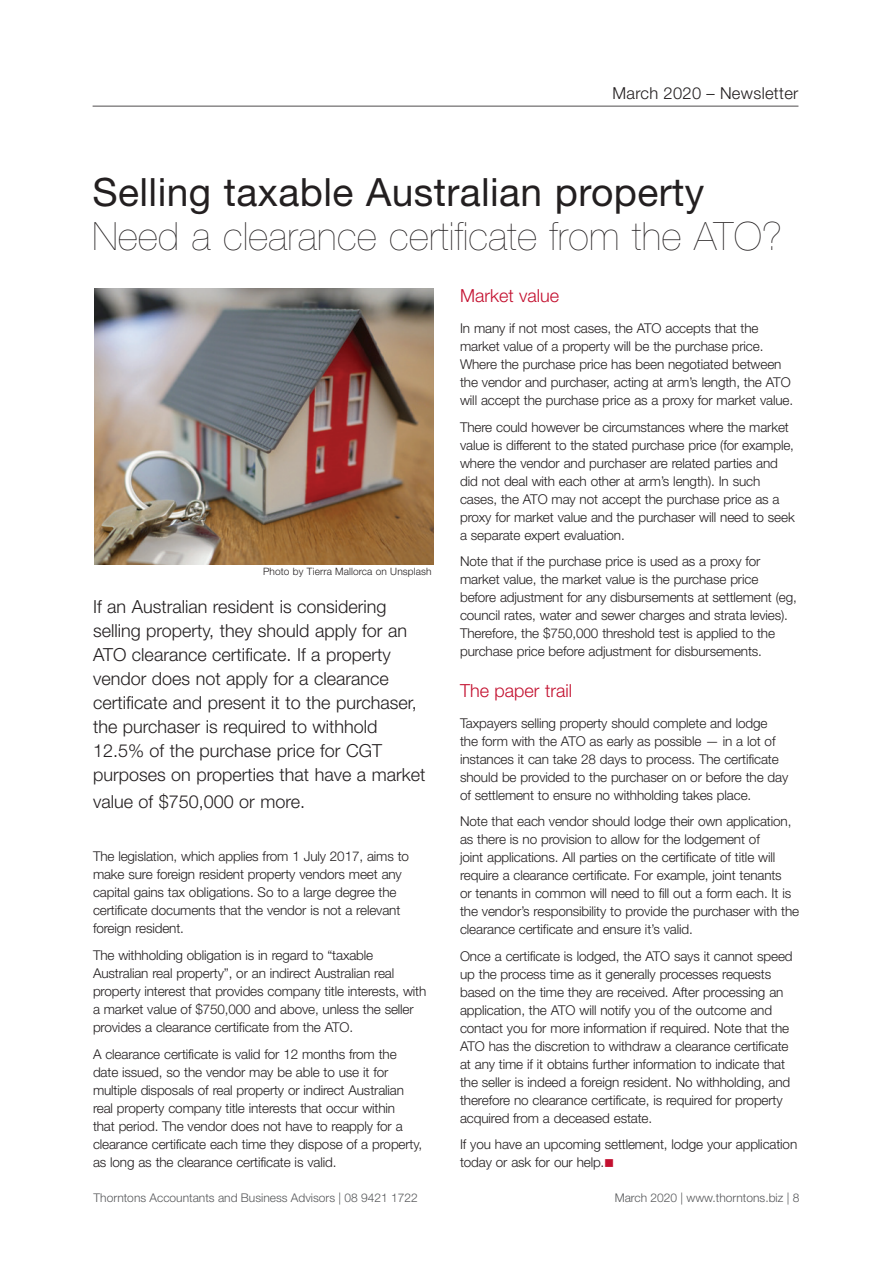
<style>
.page{position:relative;width:893px;height:1263px;background:#fff}
.page>*{position:absolute;margin:0;border:0;box-sizing:border-box;transform-origin:0 0}
._15_Article_head_2{font:200 39px/43.5px "Helvetica Neue";letter-spacing:.01em;color:#231f20}
._15_article_intro{font:300 18px/24px "Helvetica Neue";color:#231f20}
._15_subhead_red{font:300 18px "Helvetica Neue";color:#c3102f}
.t1{font:300 16.5px "Helvetica Neue";letter-spacing:.02em;color:#231f20}
._15_Body_text{font:300 13.5px/18px "Helvetica Neue";letter-spacing:-.01em;color:#231f20}
.t2{font:300 12px "Helvetica Neue";color:#57585a}
._15_Body_text-2{font:300 10.2px "Helvetica Neue";letter-spacing:.01em;color:#231f20}
.s1{font-weight:400}
.s2{color:#c3102f}
</style>
<div class="page">
<hr style="left:93px;top:106px;width:705px;height:1px;background:#231f20">
<img style="left:95px;top:289px;width:339px;height:275px">
<p class="t1" style="left:612px;top:83px;width:188px">March 2020 – Newsletter</p>
<p class="_15_Article_head_2" style="left:93px;top:170px;width:691px"><span class="s1">Selling taxable Australian property<br></span>Need a clearance certificate from the ATO?</p>
<p class="_15_Body_text-2" style="left:263px;top:565px;width:170px">Photo by Tierra Mallorca on Unsplash</p>
<p class="_15_article_intro" style="left:93px;top:595px;width:334px">If an Australian resident is considering selling property, they should apply for an ATO clearance certificate. If a property vendor does not apply for a clearance certificate and present it to the purchaser, the purchaser is required to withhold 12.5% of the purchase price for CGT purposes on properties that have a market</p>
<p class="_15_article_intro" style="left:93px;top:790px;width:214px">value of $750,000 or more.</p>
<p class="_15_Body_text" style="left:93px;top:847px;width:318px">The legislation, which applies from 1 July 2017, aims to make sure foreign resident property vendors meet any capital gains tax obligations. So to a large degree the certificate documents that the vendor is not a relevant foreign resident.</p>
<p class="_15_Body_text" style="left:93px;top:946px;width:335px">The withholding obligation is in regard to “taxable Australian real property”, or an indirect Australian real property interest that provides company title interests, with a market value of $750,000 and above, unless the seller provides a clearance certificate from the ATO.</p>
<p class="_15_Body_text" style="left:93px;top:1044px;width:331px">A clearance certificate is valid for 12 months from the date issued, so the vendor may be able to use it for multiple disposals of real property or indirect Australian real property company title interests that occur within<br>that period. The vendor does not have to reapply for a clearance certificate each time they dispose of a property, as long as the clearance certificate is valid.</p>
<p class="_15_subhead_red" style="left:460px;top:285px;width:101px">Market value</p>
<p class="_15_Body_text" style="left:460px;top:319px;width:335px">In many if not most cases, the ATO accepts that the market value of a property will be the purchase price.<br>Where the purchase price has been negotiated between the vendor and purchaser, acting at arm’s length, the ATO will accept the purchase price as a proxy for market value.</p>
<p class="_15_Body_text" style="left:460px;top:418px;width:336px">There could however be circumstances where the market value is different to the stated purchase price (for example, where the vendor and purchaser are related parties and did not deal with each other at arm’s length). In such cases, the ATO may not accept the purchase price as a proxy for market value and the purchaser will need to seek a separate expert evaluation.</p>
<p class="_15_Body_text" style="left:460px;top:552px;width:338px">Note that if the purchase price is used as a proxy for market value, the market value is the purchase price before adjustment for any disbursements at settlement (eg, council rates, water and sewer charges and strata levies).<br>Therefore, the $750,000 threshold test is applied to the purchase price before adjustment for disbursements.</p>
<p class="_15_subhead_red" style="left:460px;top:680px;width:114px">The paper trail</p>
<p class="_15_Body_text" style="left:460px;top:714px;width:330px">Taxpayers selling property should complete and lodge the form with the ATO as early as possible — in a lot of instances it can take 28 days to process. The certificate should be provided to the purchaser on or before the day of settlement to ensure no withholding takes place.</p>
<p class="_15_Body_text" style="left:460px;top:812px;width:341px">Note that each vendor should lodge their own application, as there is no provision to allow for the lodgement of<br>joint applications. All parties on the certificate of title will require a clearance certificate. For example, joint tenants<br>or tenants in common will need to fill out a form each. It is the vendor’s responsibility to provide the purchaser with the clearance certificate and ensure it’s valid.</p>
<p class="_15_Body_text" style="left:460px;top:947px;width:334px">Once a certificate is lodged, the ATO says it cannot speed up the process time as it generally processes requests based on the time they are received. After processing an application, the ATO will notify you of the outcome and contact you for more information if required. Note that the ATO has the discretion to withdraw a clearance certificate at any time if it obtains further information to indicate that the seller is indeed a foreign resident. No withholding, and therefore no clearance certificate, is required for property acquired from a deceased estate.</p>
<p class="_15_Body_text" style="left:460px;top:1135px;width:339px">If you have an upcoming settlement, lodge your application today or ask for our help.<span class="s2">■</span></p>
<p class="t2" style="left:94px;top:1190px;width:326px">Thorntons Accountants and Business Advisors | 08 9421 1722</p>
<p class="t2" style="left:615px;top:1190px;width:186px">March 2020 | www.thorntons.biz | 8</p>
</div>
